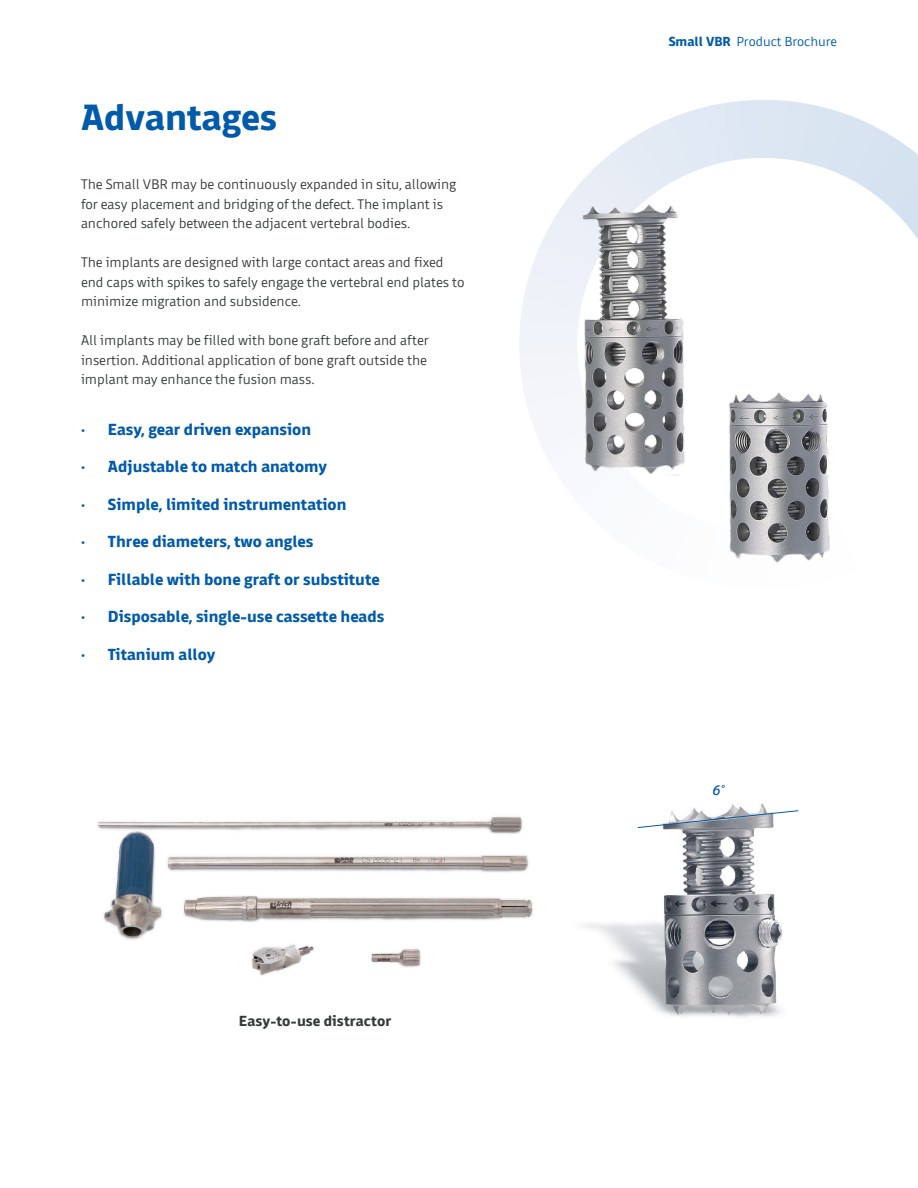
<style>
.page{position:relative;width:918px;height:1188px;background:#fff}
.page>*{position:absolute;margin:0;border:0;box-sizing:border-box;transform-origin:0 0}
.t1{font:700 37.5px "Domotika Pro";color:#015aaa}
.t2{font:700 16.5px "Domotika Pro";color:#015aaa}
.t3{font:700 15px "Domotika Pro";letter-spacing:.005em;color:#353b39}
.t4{font:300 14.25px/19.5px "Domotika Pro";color:#353b39}
.t5{font:italic 14.25px "Domotika Pro";color:#015aaa}
.t6{font:300 13.5px "Domotika Pro";color:#015aaa}
.s1{font-weight:700}
</style>
<div class="page">
<svg style="left:519px;top:100px;width:399px;height:338px"></svg>
<img style="left:585px;top:803px;width:197px;height:215px">
<img style="left:551px;top:180px;width:310px;height:383px">
<svg style="left:637px;top:810px;width:162px;height:18px"></svg>
<img style="left:98px;top:816px;width:435px;height:160px">
<h1 class="t1" style="left:81px;top:87px;width:198px">Advantages</h1>
<p class="t4" style="left:81px;top:173px;width:377px">The Small VBR may be continuously expanded in situ, allowing for easy placement and bridging of the defect. The implant is anchored safely between the adjacent vertebral bodies.</p>
<p class="t4" style="left:81px;top:251px;width:385px">The implants are designed with large contact areas and fixed end caps with spikes to safely engage the vertebral end plates to minimize migration and subsidence.</p>
<p class="t4" style="left:81px;top:329px;width:349px">All implants may be filled with bone graft before and after insertion. Additional application of bone graft outside the implant may enhance the fusion mass.</p>
<p class="t2" style="left:81px;top:416px;width:232px">• Easy, gear driven expansion</p>
<p class="t2" style="left:81px;top:453px;width:248px">• Adjustable to match anatomy</p>
<p class="t2" style="left:81px;top:491px;width:267px">• Simple, limited instrumentation</p>
<p class="t2" style="left:81px;top:528px;width:234px">• Three diameters, two angles</p>
<p class="t2" style="left:81px;top:566px;width:300px">• Fillable with bone graft or substitute</p>
<p class="t2" style="left:81px;top:603px;width:305px">• Disposable, single-use cassette heads</p>
<p class="t2" style="left:81px;top:641px;width:136px">• Titanium alloy</p>
<p class="t3" style="left:239px;top:1009px;width:154px">Easy-to-use distractor</p>
<p class="t6" style="left:669px;top:32px;width:170px"><span class="s1">Small VBR</span> Product Brochure</p>
<p class="t5" style="left:712px;top:780px;width:14px">6°</p>
</div>
